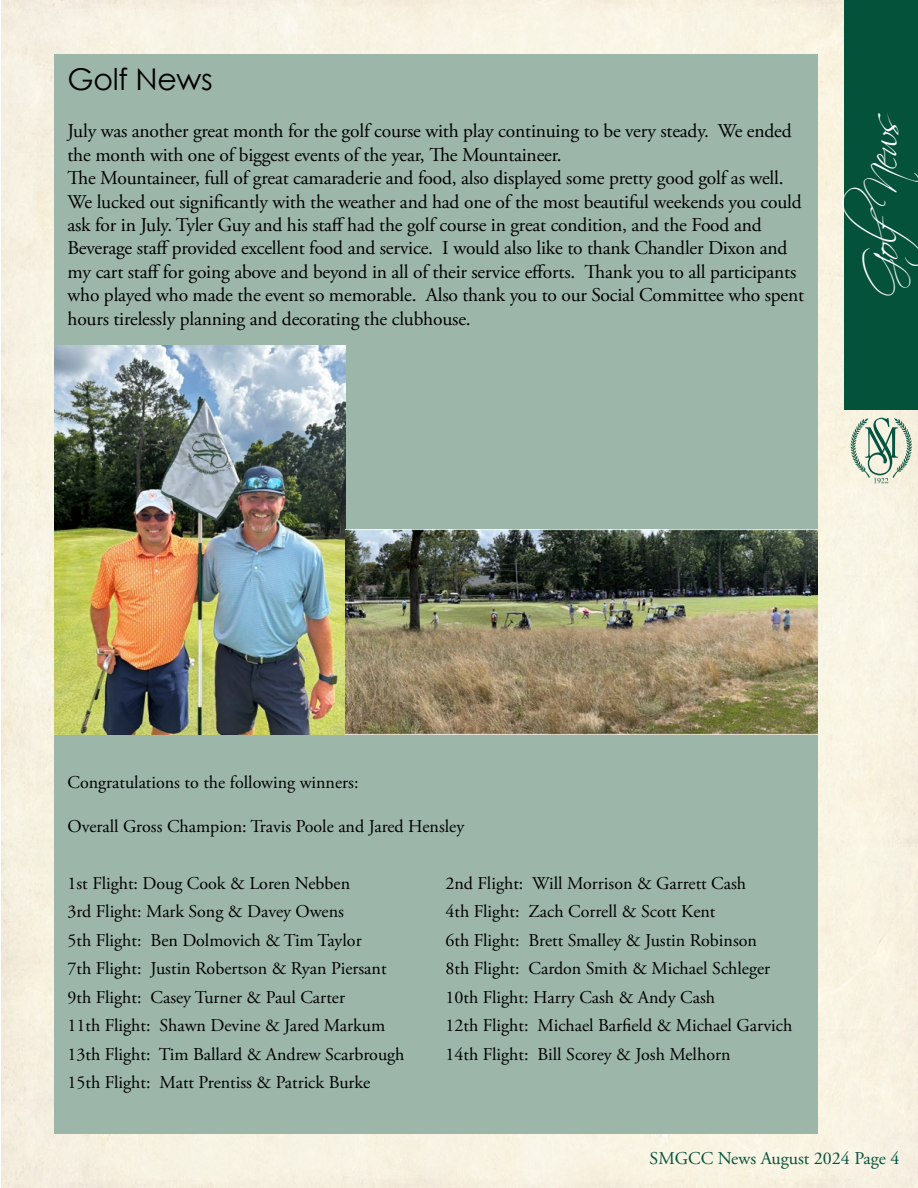
<style>
.page{position:relative;width:918px;height:1188px;background:#fff}
.page>*{position:absolute;margin:0;border:0;box-sizing:border-box;transform-origin:0 0}
.t1{font:45px "Scriptina";color:#fff}
.t2{font:30px "Century Gothic";letter-spacing:-.01em;color:#000}
.t3{font:19.5px/23.4px "Adobe Garamond Pro";letter-spacing:-.01em;color:#000}
.t4{font:18px "Adobe Garamond Pro";color:#000}
.t5{font:18px "Adobe Garamond Pro";color:#04523a}
</style>
<div class="page">
<div style="left:844px;top:0;width:74px;height:410px;background:#04523a"></div>
<svg style="left:850px;top:418px;width:62px;height:65px;background:#becdbb"></svg>
<div style="left:54px;top:54px;width:764px;height:1080px;background:#9cb6aa"></div>
<img style="left:54px;top:346px;width:292px;height:389px">
<img style="left:346px;top:529px;width:472px;height:206px">
<h2 class="t2" style="left:68px;top:61px;width:147px">Golf News</h2>
<p class="t3" style="left:68px;top:120px;width:738px">July was another great month for the golf course with play continuing to be very steady. We ended the month with one of biggest events of the year, The Mountaineer.<br>The Mountaineer, full of great camaraderie and food, also displayed some pretty good golf as well.<br>We lucked out significantly with the weather and had one of the most beautiful weekends you could ask for in July. Tyler Guy and his staff had the golf course in great condition, and the Food and Beverage staff provided excellent food and service. I would also like to thank Chandler Dixon and my cart staff for going above and beyond in all of their service efforts. Thank you to all participants who played who made the event so memorable. Also thank you to our Social Committee who spent hours tirelessly planning and decorating the clubhouse.</p>
<h2 class="t2" style="left:94px;top:61px;width:146px">OLF NEWS</h2>
<h1 class="t1" style="left:855px;top:297px;width:186px;rotate:-90deg">GolfNews</h1>
<p class="t4" style="left:68px;top:772px;width:293px">Congratulations to the following winners:</p>
<p class="t4" style="left:68px;top:815px;width:398px">Overall Gross Champion: Travis Poole and Jared Hensley</p>
<p class="t4" style="left:68px;top:872px;width:284px">1st Flight: Doug Cook &amp; Loren Nebben</p>
<p class="t4" style="left:446px;top:872px;width:302px">2nd Flight: Will Morrison &amp; Garrett Cash</p>
<p class="t4" style="left:68px;top:901px;width:278px">3rd Flight: Mark Song &amp; Davey Owens</p>
<p class="t4" style="left:446px;top:901px;width:271px">4th Flight: Zach Correll &amp; Scott Kent</p>
<p class="t4" style="left:68px;top:929px;width:296px">5th Flight: Ben Dolmovich &amp; Tim Taylor</p>
<p class="t4" style="left:446px;top:929px;width:313px">6th Flight: Brett Smalley &amp; Justin Robinson</p>
<p class="t4" style="left:68px;top:958px;width:321px">7th Flight: Justin Robertson &amp; Ryan Piersant</p>
<p class="t4" style="left:446px;top:958px;width:326px">8th Flight: Cardon Smith &amp; Michael Schleger</p>
<p class="t4" style="left:68px;top:986px;width:279px">9th Flight: Casey Turner &amp; Paul Carter</p>
<p class="t4" style="left:446px;top:986px;width:271px">10th Flight: Harry Cash &amp; Andy Cash</p>
<p class="t4" style="left:68px;top:1015px;width:319px">11th Flight: Shawn Devine &amp; Jared Markum</p>
<p class="t4" style="left:446px;top:1015px;width:348px">12th Flight: Michael Barfield &amp; Michael Garvich</p>
<p class="t4" style="left:68px;top:1043px;width:339px">13th Flight: Tim Ballard &amp; Andrew Scarbrough</p>
<p class="t4" style="left:446px;top:1043px;width:287px">14th Flight: Bill Scorey &amp; Josh Melhorn</p>
<p class="t4" style="left:68px;top:1072px;width:304px">15th Flight: Matt Prentiss &amp; Patrick Burke</p>
<p class="t5" style="left:650px;top:1147px;width:251px">SMGCC News August 2024 Page 4</p>
</div>
